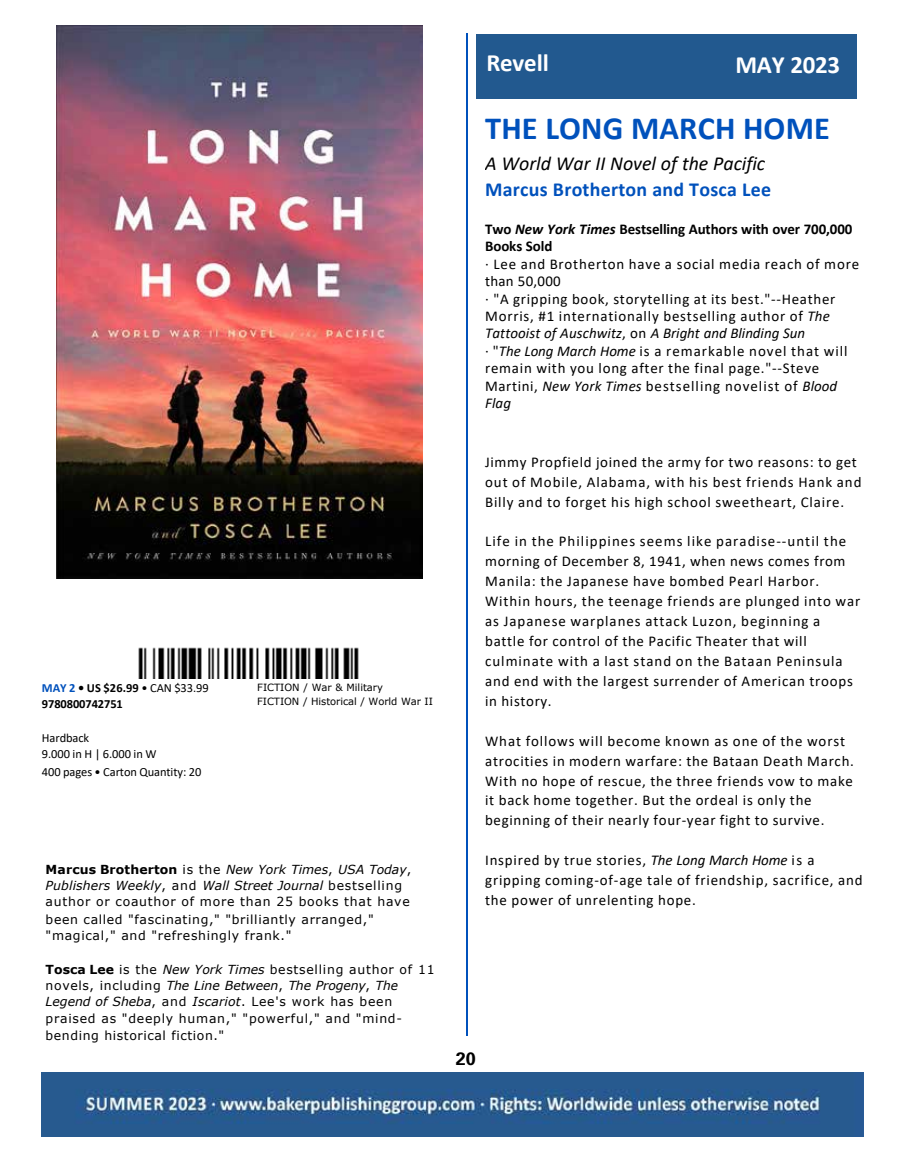
<style>
.page{position:relative;width:918px;height:1175px;background:#fff}
.page>*{position:absolute;margin:0;border:0;box-sizing:border-box;transform-origin:0 0}
.t1{font:700 32.4px "Calibri";letter-spacing:.005em;color:#0051bc}
.t2{font:700 24.9px "Calibri";letter-spacing:-.01em;color:#fff}
.t3{font:italic 19.95px "Calibri";letter-spacing:-.005em;color:#000}
.t4{font:700 19.95px "Calibri";letter-spacing:.01em;color:#0051bc}
.t5{font:700 18px "Univers";color:#000}
.t6{font:15px/20px "Calibri";letter-spacing:.055em;color:#000}
.t7{font:700 15px/17.4px "Calibri";letter-spacing:-.005em;color:#000}
.t8{font:12.45px/16.2px "Verdana";letter-spacing:.055em;color:#000}
.t9{font:12.45px/16.2px "Calibri";letter-spacing:-.005em;color:#000}
.t10{font:700 12.45px/16.2px "Calibri";letter-spacing:-.005em;color:#000}
.t11{font:9.9px/13.6px "Verdana";letter-spacing:-.005em;color:#000}
.s1{color:#0051bc}
.s2{font-weight:400}
.s3{font-weight:700}
.s4{font-style:italic}
</style>
<div class="page">
<img style="left:57px;top:26px;width:366px;height:553px">
<img style="left:138px;top:647px;width:221px;height:31px">
<hr style="left:466px;top:33px;width:2px;height:1002px;background:#0051bc">
<div style="left:476px;top:34px;width:380px;height:64px;background:#22598f"></div>
<img style="left:42px;top:1072px;width:822px;height:64px">
<p class="t10" style="left:42px;top:679px;width:168px"><span class="s1">MAY 2</span> • US $26.99 <span class="s2">• CAN $33.99<br></span>9780800742751</p>
<p class="t9" style="left:42px;top:729px;width:116px">Hardback<br>9.000 in H | 6.000 in W</p>
<p class="t9" style="left:42px;top:763px;width:161px">400 pages • Carton Quantity: 20</p>
<p class="t11" style="left:257px;top:680px;width:177px">FICTION / War &amp; Military<br>FICTION / Historical / World War II</p>
<p class="t8" style="left:46px;top:861px;width:367px"><span class="s3">Marcus Brotherton</span> is the <span class="s4">New York Times</span>, <span class="s4">USA Today</span>,<br><span class="s4">Publishers Weekly</span>, and <span class="s4">Wall Street Journal</span> bestselling author or coauthor of more than 25 books that have</p>
<p class="t8" style="left:46px;top:911px;width:330px">been called "fascinating," "brilliantly arranged," "magical," and "refreshingly frank."</p>
<p class="t8" style="left:46px;top:960px;width:390px"><span class="s3">Tosca Lee</span> is the <span class="s4">New York Times</span> bestselling author of 11 novels, including <span class="s4">The Line Between</span>, <span class="s4">The Progeny</span>, <span class="s4">The<br>Legend of Sheba</span>, and <span class="s4">Iscariot</span>. Lee's work has been</p>
<p class="t8" style="left:46px;top:1010px;width:358px">praised as "deeply human," "powerful," and "mind&shy;bending historical fiction."</p>
<h2 class="t2" style="left:486px;top:45px;width:64px">Revell</h2>
<h2 class="t2" style="left:735px;top:47px;width:106px">MAY 2023</h2>
<h1 class="t1" style="left:485px;top:105px;width:346px">THE LONG MARCH HOME</h1>
<h3 class="t3" style="left:485px;top:150px;width:282px">A World War II Novel of the Pacific</h3>
<h3 class="t4" style="left:485px;top:176px;width:288px">Marcus Brotherton and Tosca Lee</h3>
<p class="t7" style="left:485px;top:220px;width:369px">Two <span class="s4">New York Times</span> Bestselling Authors with over 700,000<br>Books Sold</p>
<p class="t6" style="left:485px;top:254px;width:375px;line-height:17.4px">· Lee and Brotherton have a social media reach of more than 50,000<br>· "A gripping book, storytelling at its best."--Heather Morris, #1 internationally bestselling author of <span class="s4">The Tattooist of Auschwitz</span>, on <span class="s4">A Bright and Blinding Sun<br></span>· "<span class="s4">The Long March Home</span> is a remarkable novel that will remain with you long after the final page."--Steve Martini, <span class="s4">New York Times</span> bestselling novelist of <span class="s4">Blood Flag</span></p>
<p class="t6" style="left:485px;top:451px;width:378px">Jimmy Propfield joined the army for two reasons: to get out of Mobile, Alabama, with his best friends Hank and<br>Billy and to forget his high school sweetheart, Claire.</p>
<p class="t6" style="left:485px;top:531px;width:377px">Life in the Philippines seems like paradise--until the morning of December 8, 1941, when news comes from Manila: the Japanese have bombed Pearl Harbor.<br>Within hours, the teenage friends are plunged into war as Japanese warplanes attack Luzon, beginning a battle for control of the Pacific Theater that will culminate with a last stand on the Bataan Peninsula and end with the largest surrender of American troops in history.</p>
<p class="t6" style="left:485px;top:730px;width:370px">What follows will become known as one of the worst atrocities in modern warfare: the Bataan Death March.<br>With no hope of rescue, the three friends vow to make it back home together. But the ordeal is only the beginning of their nearly four-year fight to survive.</p>
<p class="t6" style="left:485px;top:850px;width:379px">Inspired by true stories, <span class="s4">The Long March Home</span> is a gripping coming-of-age tale of friendship, sacrifice, and the power of unrelenting hope.</p>
<p class="t5" style="left:456px;top:1048px;width:22px">20</p>
</div>
